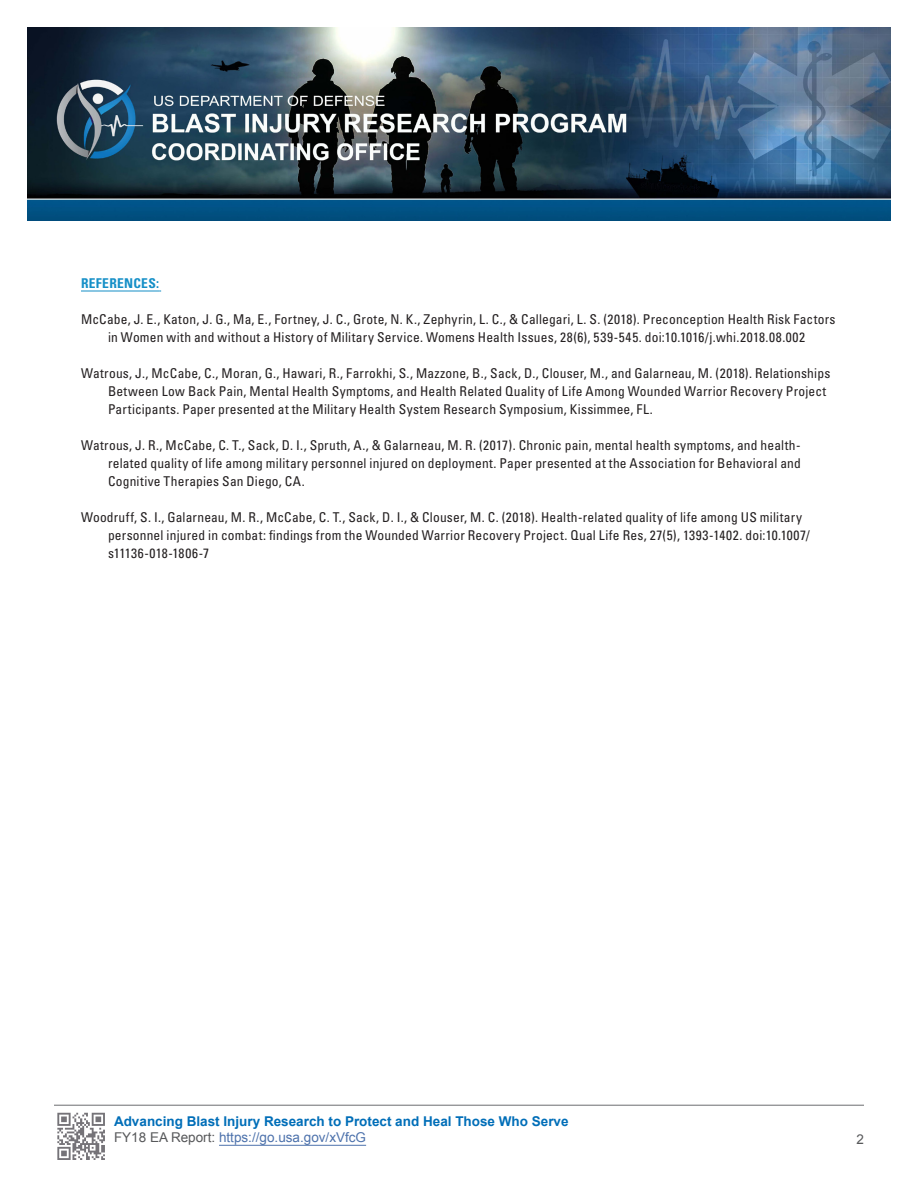
<style>
.page{position:relative;width:918px;height:1188px;background:#fff}
.page>*{position:absolute;margin:0;border:0;box-sizing:border-box;transform-origin:0 0}
.Reference{font:condensed 13.5px/18px "Univers LT Std";letter-spacing:.015em;color:#231f20}
.t1{font:700 13.5px/16.2px "Arial";color:#006eb8}
.Reference-2{font:700 condensed 13.5px "Univers LT Std";letter-spacing:.02em;color:#158fc7}
.t2{font:13.5px "Arial";color:#57585a}
.s1{font-weight:400;color:#57585a}
.s2{font-weight:400;color:#4d72ac}
</style>
<div class="page">
<img style="left:27px;top:27px;width:864px;height:193px">
<hr style="left:219px;top:1145px;width:147px;height:1px;background:#4d72ac">
<img style="left:57px;top:1112px;width:48px;height:48px">
<hr style="left:54px;top:1105px;width:810px;height:1px;background:#6c6d70">
<hr style="left:81px;top:291px;width:78px;height:1px;background:#158fc7">
<p class="Reference-2" style="left:81px;top:275px;width:80px">REFERENCES:</p>
<p class="Reference" style="left:81px;top:310px;width:756px;text-align:center">McCabe, J. E., Katon, J. G., Ma, E., Fortney, J. C., Grote, N. K., Zephyrin, L. C., &amp; Callegari, L. S. (2018). Preconception Health Risk Factors in Women with and without a History of Military Service. Womens Health Issues, 28(6), 539-545. doi:10.1016/j.whi.2018.08.002</p>
<p class="Reference" style="left:108px;top:364px;width:724px;text-indent:-27px">Watrous, J., McCabe, C., Moran, G., Hawari, R., Farrokhi, S., Mazzone, B., Sack, D., Clouser, M., and Galarneau, M. (2018). Relationships<br>Between Low Back Pain, Mental Health Symptoms, and Health Related Quality of Life Among Wounded Warrior Recovery Project<br>Participants. Paper presented at the Military Health System Research Symposium, Kissimmee, FL.</p>
<p class="Reference" style="left:108px;top:436px;width:694px;text-align:justify;text-indent:-27px">Watrous, J. R., McCabe, C. T., Sack, D. I., Spruth, A., &amp; Galarneau, M. R. (2017). Chronic pain, mental health symptoms, and health&shy;related quality of life among military personnel injured on deployment. Paper presented at the Association for Behavioral and Cognitive Therapies San Diego, CA.</p>
<p class="Reference" style="left:108px;top:508px;width:703px;text-indent:-27px">Woodruff, S. I., Galarneau, M. R., McCabe, C. T., Sack, D. I., &amp; Clouser, M. C. (2018). Health-related quality of life among US military personnel injured in combat: findings from the Wounded Warrior Recovery Project. Qual Life Res, 27(5), 1393-1402. doi:10.1007/ s11136-018-1806-7</p>
<p class="t1" style="left:114px;top:1114px;width:456px">Advancing Blast Injury Research to Protect and Heal Those Who Serve<br><span class="s1">FY18 EA Report:</span> <span class="s2">https://go.usa.gov/xVfcG</span></p>
<p class="t2" style="left:856px;top:1130px;width:9px">2</p>
</div>
